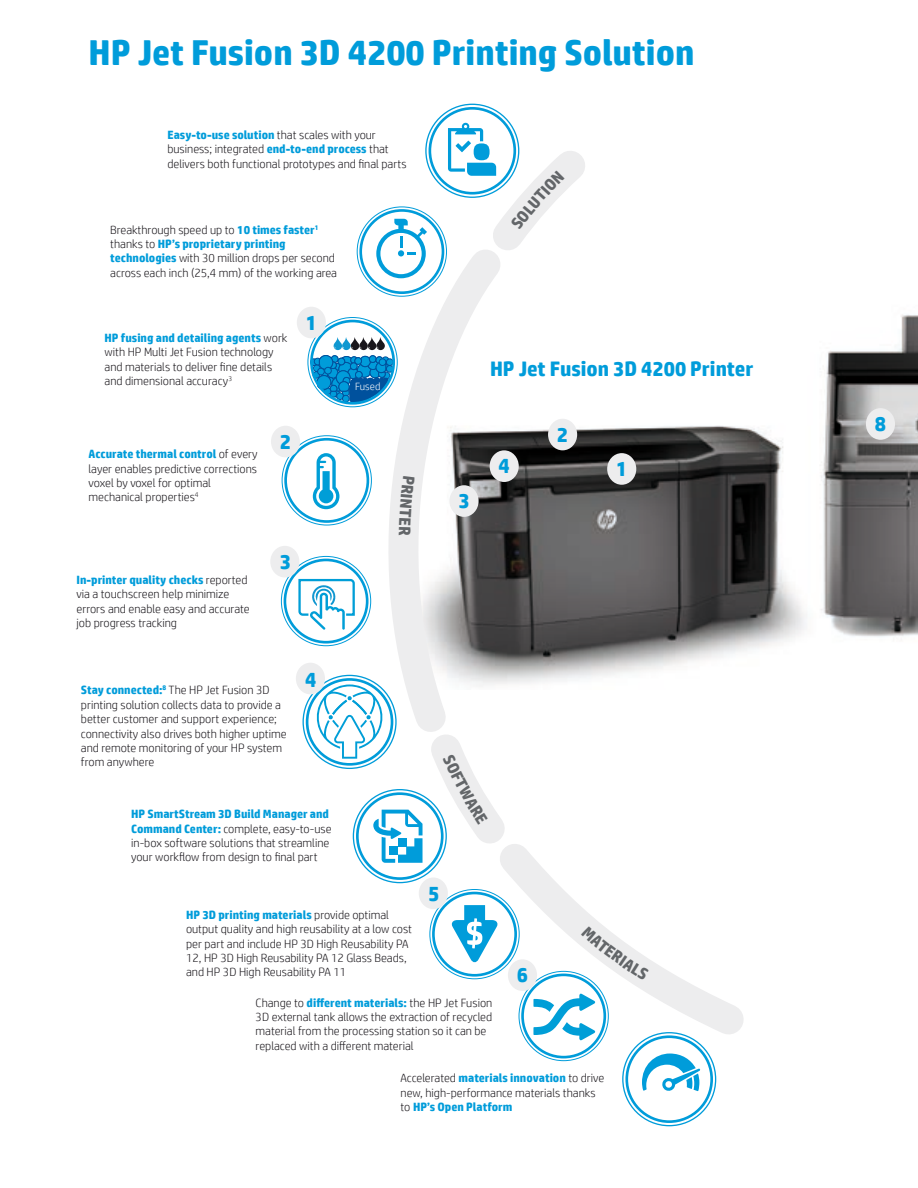
<style>
.page{position:relative;width:918px;height:1188px;background:#fff}
.page>*{position:absolute;margin:0;border:0;box-sizing:border-box;transform-origin:0 0}
.Headline_blue{font:700 36px "HP Simplified";color:#009cda}
.Subhead_-_blue{font:700 21px "HP Simplified";color:#009cda}
.Body_text_-_Blue{font:700 21px "HP Simplified";color:#009cda}
.t1{font:300 12px/14.4px "HP Simplified";color:#1a171c}
.t2{font:300 10.5px "HP Simplified";color:#fff}
.s1{font-weight:700;color:#009cda}
</style>
<div class="page">
<img style="left:527px;top:314px;width:391px;height:369px">
<div style="left:429px;top:107px;width:87px;height:88px;border:3px solid #009cda;border-radius:50%"></div>
<div style="left:306px;top:678px;width:87px;height:88px;border:3px solid #009cda;border-radius:50%"></div>
<div style="left:625px;top:1035px;width:88px;height:88px;border:3px solid #009cda;border-radius:50%"></div>
<div style="left:284px;top:438px;width:85px;height:85px;border:3px solid #009cda;border-radius:50%"></div>
<div style="left:359px;top:209px;width:85px;height:85px;border:3px solid #009cda;border-radius:50%"></div>
<div style="left:284px;top:559px;width:85px;height:85px;border:3px solid #009cda;border-radius:50%"></div>
<div style="left:432px;top:892px;width:85px;height:85px;border:3px solid #009cda;border-radius:50%"></div>
<svg style="left:472px;top:855px;width:272px;height:204px"></svg>
<svg style="left:642px;top:1054px;width:58px;height:38px"></svg>
<svg style="left:452px;top:905px;width:45px;height:58px"></svg>
<div style="left:313px;top:372px;width:7px;height:6px;background:#009cda;border-radius:50%"></div>
<div style="left:313px;top:371px;width:7px;height:7px;border:1px solid #00519d;border-radius:50%"></div>
<div style="left:313px;top:365px;width:7px;height:7px;background:#009cda;border-radius:50%"></div>
<div style="left:313px;top:365px;width:7px;height:7px;border:1px solid #00519d;border-radius:50%"></div>
<div style="left:311px;top:359px;width:6px;height:7px;background:#006cb3;border-radius:50%"></div>
<div style="left:310px;top:359px;width:7px;height:7px;border:1px solid #00519d;border-radius:50%"></div>
<div style="left:314px;top:358px;width:7px;height:7px;background:#009cda;border-radius:50%"></div>
<div style="left:314px;top:358px;width:7px;height:7px;border:1px solid #00519d;border-radius:50%"></div>
<svg style="left:317px;top:336px;width:57px;height:70px"></svg>
<div style="left:310px;top:320px;width:85px;height:85px;border:3px solid #009cda;border-radius:50%"></div>
<div style="left:325px;top:367px;width:6px;height:7px;background:#009cda;border-radius:50%"></div>
<div style="left:324px;top:367px;width:7px;height:7px;border:1px solid #00519d;border-radius:50%"></div>
<svg style="left:376px;top:219px;width:51px;height:4px"></svg>
<svg style="left:313px;top:453px;width:26px;height:56px"></svg>
<svg style="left:297px;top:578px;width:59px;height:52px"></svg>
<div style="left:420px;top:879px;width:26px;height:29px;background:#ededee;border-radius:50%"></div>
<div style="left:419px;top:878px;width:29px;height:31px;border:3px solid #ededee;border-radius:50%"></div>
<div style="left:297px;top:664px;width:26px;height:29px;background:#ededee;border-radius:50%"></div>
<div style="left:296px;top:663px;width:29px;height:31px;border:3px solid #ededee;border-radius:50%"></div>
<div style="left:509px;top:961px;width:27px;height:28px;background:#ededee;border-radius:50%"></div>
<div style="left:508px;top:959px;width:29px;height:32px;border:3px solid #ededee;border-radius:50%"></div>
<div style="left:272px;top:547px;width:26px;height:29px;background:#ededee;border-radius:50%"></div>
<div style="left:270px;top:546px;width:29px;height:31px;border:3px solid #ededee;border-radius:50%"></div>
<div style="left:272px;top:427px;width:27px;height:29px;background:#ededee;border-radius:50%"></div>
<div style="left:271px;top:426px;width:29px;height:31px;border:3px solid #ededee;border-radius:50%"></div>
<div style="left:298px;top:308px;width:26px;height:29px;background:#ededee;border-radius:50%"></div>
<div style="left:297px;top:307px;width:29px;height:31px;border:3px solid #ededee;border-radius:50%"></div>
<div style="left:867px;top:410px;width:27px;height:28px;background:#ededee;border-radius:50%"></div>
<div style="left:866px;top:408px;width:29px;height:32px;border:3px solid #ededee;border-radius:50%"></div>
<div style="left:609px;top:455px;width:26px;height:28px;background:#ededee;border-radius:50%"></div>
<div style="left:607px;top:453px;width:29px;height:32px;border:3px solid #ededee;border-radius:50%"></div>
<div style="left:550px;top:420px;width:26px;height:29px;background:#ededee;border-radius:50%"></div>
<div style="left:548px;top:419px;width:29px;height:31px;border:3px solid #ededee;border-radius:50%"></div>
<svg style="left:374px;top:223px;width:153px;height:462px"></svg>
<svg style="left:533px;top:994px;width:63px;height:46px"></svg>
<svg style="left:581px;top:926px;width:68px;height:54px"></svg>
<svg style="left:448px;top:123px;width:137px;height:154px"></svg>
<svg style="left:314px;top:685px;width:217px;height:185px"></svg>
<svg style="left:399px;top:476px;width:16px;height:60px"></svg>
<p class="Headline_blue" style="left:89px;top:29px;width:608px">HP Jet Fusion 3D 4200 Printing Solution</p>
<p class="t1" style="left:167px;top:127px;width:241px"><span class="s1">Easy-to-use solution</span> that scales with your business; integrated <span class="s1">end-to-end process</span> that delivers both functional prototypes and final parts</p>
<p class="t1" style="left:110px;top:222px;width:228px">Breakthrough speed up to <span class="s1">10 times faster</span><sup>1 </sup>thanks to <span class="s1">HP’s proprietary printing technologies</span> with 30 million drops per second across each inch (25,4 mm) of the working area</p>
<p class="t1" style="left:105px;top:330px;width:185px"><span class="s1">HP fusing and detailing agents</span> work with HP Multi Jet Fusion technology and materials to deliver fine details and dimensional accuracy<sup>3</sup></p>
<p class="Body_text_-_Blue" style="left:306px;top:309px;width:13px">1</p>
<p class="t1" style="left:89px;top:446px;width:171px"><span class="s1">Accurate thermal control</span> of every layer enables predictive corrections voxel by voxel for optimal mechanical properties<sup>4</sup></p>
<p class="Body_text_-_Blue" style="left:280px;top:428px;width:13px">2</p>
<p class="t1" style="left:77px;top:572px;width:175px"><span class="s1">In-printer quality checks</span> reported via a touchscreen help minimize errors and enable easy and accurate job progress tracking</p>
<p class="Body_text_-_Blue" style="left:280px;top:548px;width:13px">3</p>
<p class="t1" style="left:81px;top:683px;width:207px"><span class="s1">Stay connected:</span><sup>8</sup> The HP Jet Fusion 3D printing solution collects data to provide a better customer and support experience; connectivity also drives both higher uptime and remote monitoring of your HP system from anywhere</p>
<p class="Body_text_-_Blue" style="left:305px;top:666px;width:13px">4</p>
<p class="t1" style="left:131px;top:806px;width:202px"><span class="s1">HP SmartStream 3D Build Manager and Command Center:</span> complete, easy-to-use in-box software solutions that streamline your workflow from design to final part</p>
<p class="t2" style="left:355px;top:380px;width:27px">Fused</p>
<p class="Body_text_-_Blue" style="left:458px;top:487px;width:13px">3</p>
<p class="Subhead_-_blue" style="left:490px;top:355px;width:265px">HP Jet Fusion 3D 4200 Printer</p>
<p class="Body_text_-_Blue" style="left:499px;top:452px;width:13px">4</p>
<p class="Body_text_-_Blue" style="left:557px;top:421px;width:13px">2</p>
<p class="Body_text_-_Blue" style="left:616px;top:455px;width:13px">1</p>
<p class="Body_text_-_Blue" style="left:428px;top:879px;width:13px">5</p>
<p class="t1" style="left:186px;top:907px;width:228px"><span class="s1">HP 3D printing materials</span> provide optimal output quality and high reusability at a low cost per part and include HP 3D High Reusability PA 12, HP 3D High Reusability PA 12 Glass Beads, and HP 3D High Reusability PA 11</p>
<p class="t1" style="left:256px;top:995px;width:238px">Change to <span class="s1">different materials:</span> the HP Jet Fusion 3D external tank allows the extraction of recycled material from the processing station so it can be replaced with a different material</p>
<p class="Body_text_-_Blue" style="left:517px;top:961px;width:13px">6</p>
<p class="t1" style="left:401px;top:1071px;width:205px">Accelerated <span class="s1">materials innovation</span> to drive new, high-performance materials thanks to <span class="s1">HP’s Open Platform</span></p>
<p class="Body_text_-_Blue" style="left:875px;top:410px;width:13px">8</p>
</div>
